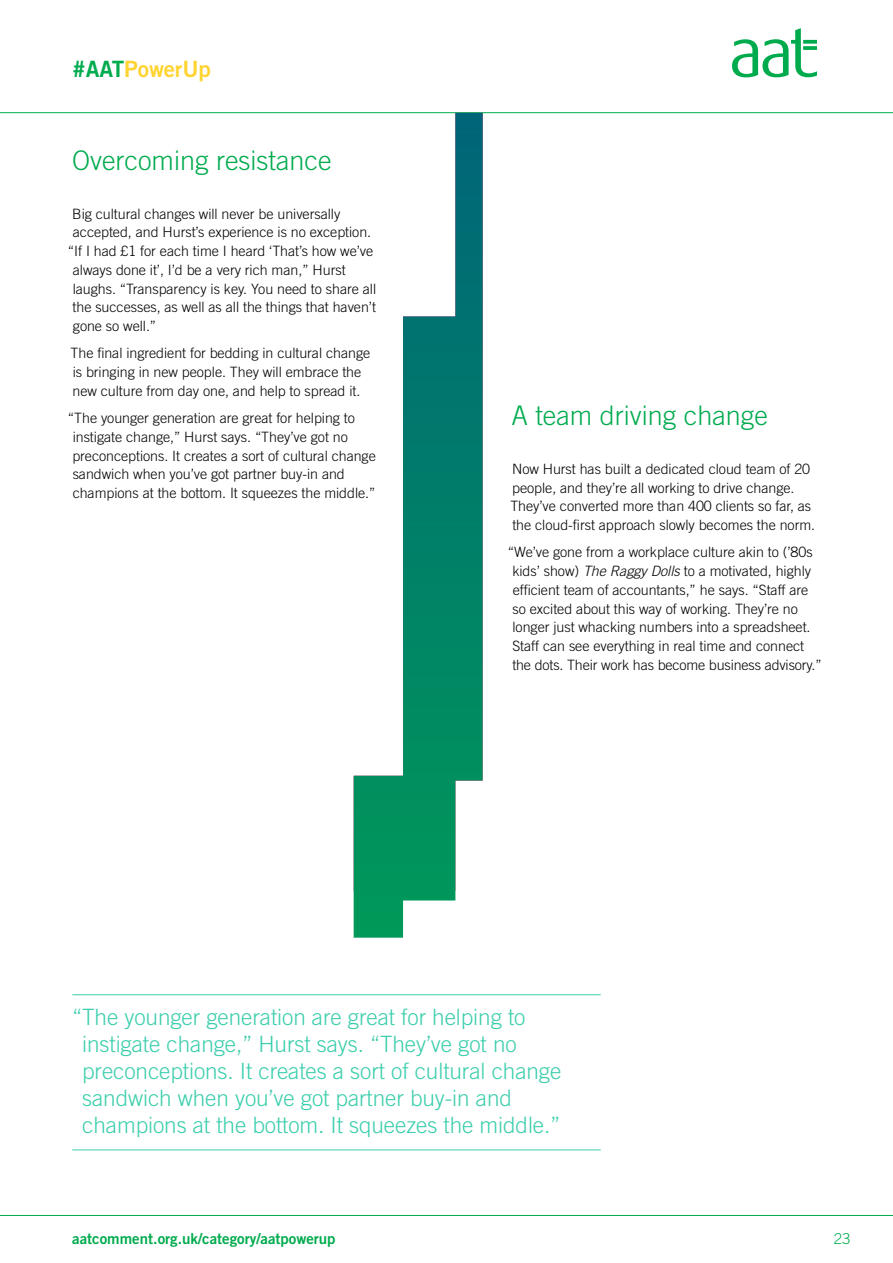
<style>
.page{position:relative;width:893px;height:1263px;background:#fff}
.page>*{position:absolute;margin:0;border:0;box-sizing:border-box;transform-origin:0 0}
.t1{font:300 27px "Trade Gothic";color:#00ab4e}
.t2{font:300 22.5px/27px "Trade Gothic";letter-spacing:-.005em;color:#3bceac}
.t3{font:22.5px "Trade Gothic Bold Two";letter-spacing:-.005em;color:#ffd432}
.t4{font:15px "Trade Gothic Bold Two";color:#00ab4e}
.t5{font:300 15px "Trade Gothic";color:#00ab4e}
.t6{font:300 14.25px/18.8px "Trade Gothic";letter-spacing:-.005em;color:#000}
.s1{color:#00ab4e}
.s2{font-style:italic}
</style>
<div class="page">
<hr style="left:0;top:112px;width:893px;height:1px;background:#00ab4e">
<hr style="left:0;top:1215px;width:893px;height:1px;background:#00ab4e">
<svg style="left:732px;top:28px;width:85px;height:49px"></svg>
<svg style="left:803px;top:40px;width:14px;height:4px"></svg>
<svg style="left:803px;top:46px;width:14px;height:4px"></svg>
<hr style="left:72px;top:994px;width:529px;height:1px;background:#3bceac">
<hr style="left:72px;top:1150px;width:529px;height:1px;background:#3bceac">
<svg style="left:354px;top:113px;width:129px;height:825px"></svg>
<h2 class="t3" style="left:72px;top:55px;width:140px"><span class="s1">#AAT</span>PowerUp</h2>
<p class="t1" style="left:72px;top:144px;width:261px">Overcoming resistance</p>
<p class="t6" style="left:72px;top:204px;width:270px">Big cultural changes will never be universally</p>
<p class="t6" style="left:73px;top:223px;width:300px">accepted, and Hurst’s experience is no exception.</p>
<p class="t6" style="left:73px;top:241px;width:305px;text-indent:-5px">“If I had £1 for each time I heard ‘That’s how we’ve always done it’, I’d be a very rich man,” Hurst laughs. “Transparency is key. You need to share all the successes, as well as all the things that haven’t gone so well.”</p>
<p class="t6" style="left:71px;top:344px;width:301px">The fnal ingredient for bedding in cultural change is bringing in new people. They will embrace the new culture from day one, and help to spread it.</p>
<p class="t6" style="left:72px;top:409px;width:305px;text-indent:-4px">“The younger generation are great for helping to instigate change,” Hurst says. “They’ve got no preconceptions. It creates a sort of cultural change sandwich when you’ve got partner buy-in and champions at the bottom. It squeezes the middle.”</p>
<p class="t1" style="left:511px;top:400px;width:258px">A team driving change</p>
<p class="t6" style="left:510px;top:459px;width:306px">Now Hurst has built a dedicated cloud team of 20 people, and they’re all working to drive change.<br>They’ve converted more than 400 clients so far, as the cloud-frst approach slowly becomes the norm.</p>
<p class="t6" style="left:512px;top:543px;width:311px;text-indent:-5px">“We’ve gone from a workplace culture akin to (’80s kids’ show) <span class="s2">The Raggy Dolls</span> to a motivated, highly effcient team of accountants,” he says. “Staff are so excited about this way of working. They’re no longer just whacking numbers into a spreadsheet.<br>Staff can see everything in real time and connect the dots. Their work has become business advisory.”</p>
<p class="t2" style="left:82px;top:1003px;width:481px;text-indent:-10px">“The younger generation are great for helping to instigate change,” Hurst says. “They’ve got no preconceptions. It creates a sort of cultural change sandwich when you’ve got partner buy-in and champions at the bottom. It squeezes the middle.”</p>
<p class="t4" style="left:72px;top:1229px;width:265px">aatcomment.org.uk/category/aatpowerup</p>
<p class="t5" style="left:834px;top:1229px;width:18px">23</p>
</div>
